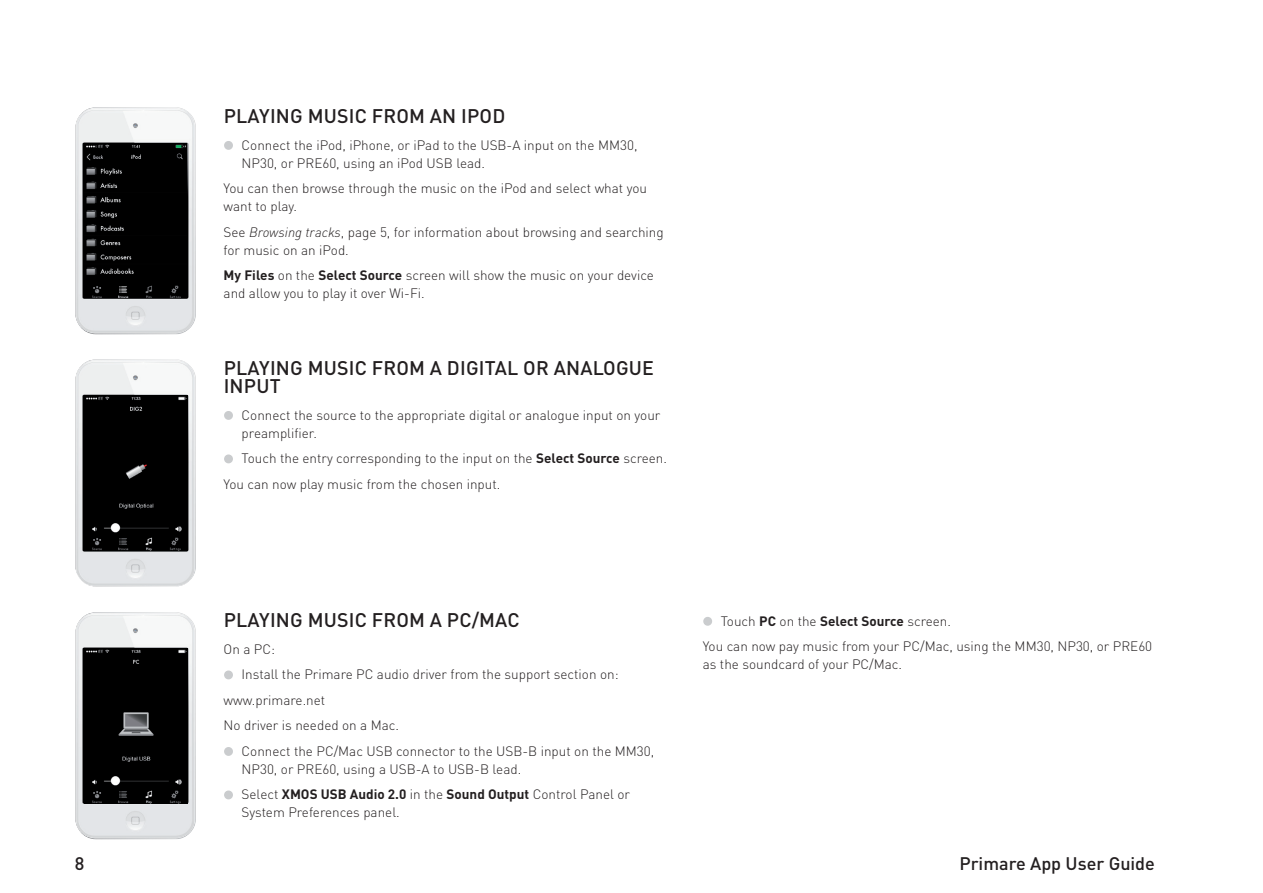
<style>
.page{position:relative;width:1263px;height:893px;background:#fff}
.page>*{position:absolute;margin:0;border:0;box-sizing:border-box;transform-origin:0 0}
.t1{font:500 19.5px/18px "DINOT";letter-spacing:.01em;color:#231f20}
.t2{font:500 18px "DINOT";color:#231f20}
.t3{font:300 13.5px/18px "DINOT";color:#231f20}
.s1{font-size:18px;color:#caccce}
.s2{font-style:italic}
.s3{font-weight:700}
</style>
<div class="page">
<img style="left:76px;top:107px;width:120px;height:227px">
<img style="left:76px;top:612px;width:120px;height:227px">
<img style="left:76px;top:360px;width:120px;height:226px">
<div style="left:224px;top:141px;width:9px;height:9px;border:3px solid #caccce;border-radius:50%"></div>
<div style="left:224px;top:411px;width:9px;height:9px;border:3px solid #caccce;border-radius:50%"></div>
<div style="left:224px;top:454px;width:9px;height:9px;border:3px solid #caccce;border-radius:50%"></div>
<div style="left:224px;top:670px;width:9px;height:9px;border:3px solid #caccce;border-radius:50%"></div>
<div style="left:224px;top:747px;width:9px;height:9px;border:3px solid #caccce;border-radius:50%"></div>
<div style="left:224px;top:790px;width:9px;height:9px;border:3px solid #caccce;border-radius:50%"></div>
<div style="left:703px;top:617px;width:9px;height:9px;border:3px solid #caccce;border-radius:50%"></div>
<img style="left:84px;top:143px;width:103px;height:154px">
<div style="left:84px;top:395px;width:103px;height:155px;background:#000"></div>
<img style="left:84px;top:648px;width:103px;height:155px">
<h1 class="t1" style="left:224px;top:106px;width:283px">PLAYI NG MUSIC FROM AN I POD</h1>
<p class="t3" style="left:242px;top:136px;width:397px;text-indent:-18px"><span class="s1">•</span> Connect the iPod, iPhone, or iPad to the USB-A input on the MM30,<br>NP30, or PRE60, using an iPod USB lead.</p>
<p class="t3" style="left:224px;top:179px;width:425px">You can then browse through the music on the iPod and select what you want to play.</p>
<p class="t3" style="left:224px;top:223px;width:442px">See <span class="s2">Browsing tracks</span>, page 5, for information about browsing and searching for music on an iPod.</p>
<p class="t3" style="left:224px;top:266px;width:432px"><span class="s3">My Files</span> on the <span class="s3">Select Source</span> screen will show the music on your device and allow you to play it over Wi-Fi.</p>
<h1 class="t1" style="left:224px;top:358px;width:406px">PLAYI NG MUSIC FROM A DIGITAL OR ANALOGUE<br>INPUT</h1>
<p class="t3" style="left:242px;top:406px;width:420px;text-indent:-18px"><span class="s1">•</span> Connect the source to the appropriate digital or analogue input on your preamplifier.</p>
<p class="t3" style="left:224px;top:446px;width:445px;line-height:25.5px"><span class="s1">•</span> Touch the entry corresponding to the input on the <span class="s3">Select Source</span> screen.<br>You can now play music from the chosen input.</p>
<h1 class="t1" style="left:224px;top:610px;width:285px">PLAYI NG MUSIC FROM A PC/MAC</h1>
<p class="t3" style="left:224px;top:640px;width:53px">On a PC:</p>
<p class="t3" style="left:224px;top:662px;width:396px;line-height:25.5px"><span class="s1">•</span> Install the Primare PC audio driver from the support section on: www.primare.net<br>No driver is needed on a Mac.</p>
<p class="t3" style="left:242px;top:742px;width:414px;text-indent:-18px"><span class="s1">•</span> Connect the PC/Mac USB connector to the USB-B input on the MM30,<br>NP30, or PRE60, using a USB-A to USB-B lead.</p>
<p class="t3" style="left:242px;top:785px;width:390px;text-indent:-18px"><span class="s1">•</span> Select <span class="s3">XMOS USB Audio 2.0</span> in the <span class="s3">Sound Output</span> Control Panel or<br>System Preferences panel.</p>
<p class="t3" style="left:703px;top:608px;width:451px;line-height:25.5px"><span class="s1">•</span> Touch <span class="s3">PC</span> on the <span class="s3">Select Source</span> screen.<br>You can now pay music from your PC/Mac, using the MM30, NP30, or PRE60</p>
<p class="t3" style="left:703px;top:655px;width:201px">as the soundcard of your PC/Mac.</p>
<h2 class="t2" style="left:959px;top:852px;width:197px">PRIMARE APP USER GUIDE</h2>
</div>
